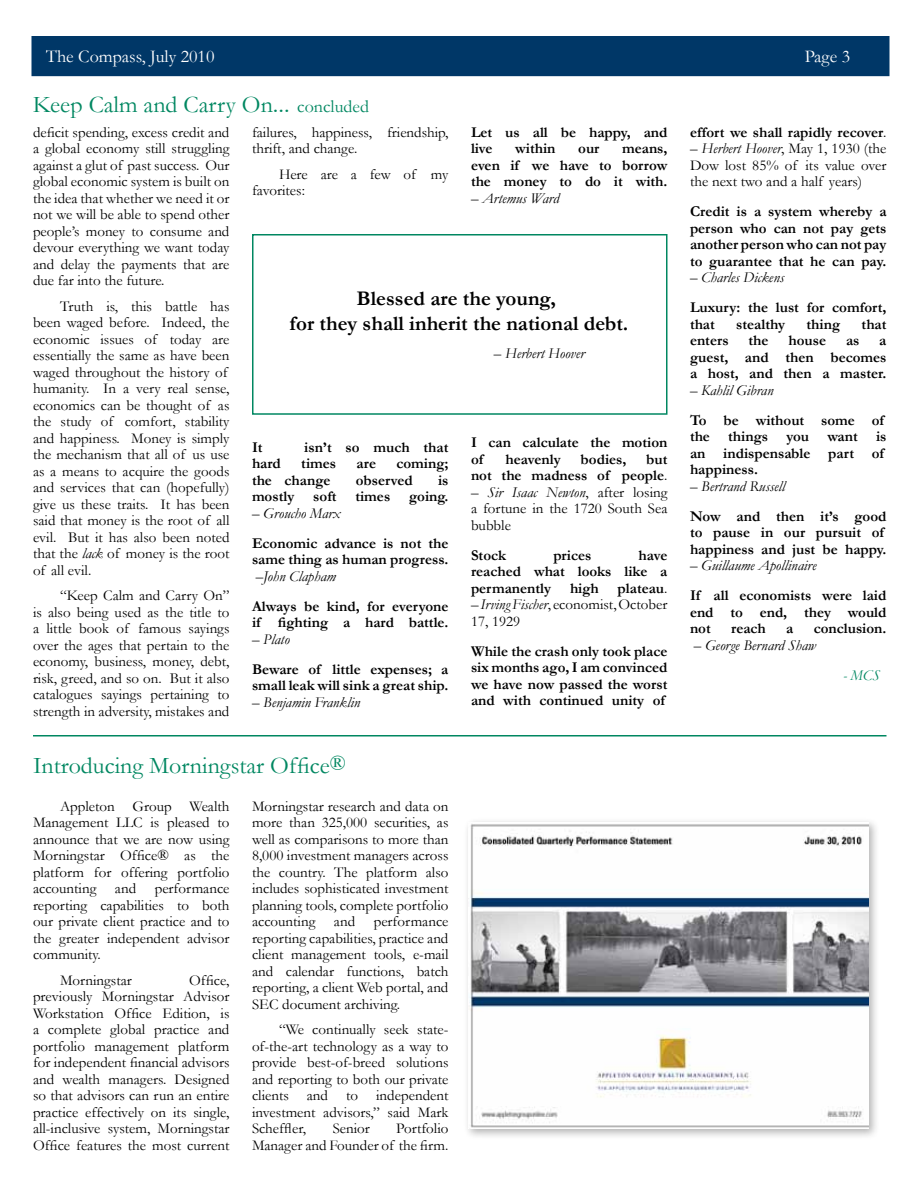
<style>
.page{position:relative;width:918px;height:1188px;background:#fff}
.page>*{position:absolute;margin:0;border:0;box-sizing:border-box;transform-origin:0 0}
.t1{font:24px "Garamond";color:#008761}
.t2{font:700 21px/25.2px "Garamond";color:#000;text-align:center}
.t3{font:18px "Garamond";color:#fff}
.t4{font:15px/16.5px "Garamond";color:#000;text-align:justify}
.t5{font:700 15px/16.5px "Garamond";color:#000}
.t6{font:italic 15px "Garamond";color:#000}
.t7{font:italic 15px "Garamond";color:#008761}
.s1{font-size:25.5px}
.s2{font-size:18px}
.s3{font-style:italic}
.s4{font-style:normal}
.s5{font-weight:400}
.s6{font-weight:400;font-style:italic}
.s7{font-size:21px}
</style>
<div class="page">
<div style="left:32px;top:36px;width:858px;height:40px;background:#003767"></div>
<hr style="left:33px;top:735px;width:853px;height:1px;background:#008761">
<div style="left:252px;top:234px;width:416px;height:181px;border:2px solid #008761"></div>
<div style="left:463px;top:817px;width:417px;height:323px;background:#000;opacity:.3"></div>
<img style="left:468px;top:822px;width:401px;height:307px">
<p class="t3" style="left:46px;top:44px;width:170px">The Compass, July 2010</p>
<p class="t3" style="left:805px;top:44px;width:47px">Page 3</p>
<h1 class="t1" style="left:33px;top:88px;width:338px">Keep Calm and Carry On<span class="s1">...</span> <span class="s2">concluded</span></h1>
<p class="t4" style="left:33px;top:124px;width:198px">deficit spending, excess credit and a global economy still struggling against a glut of past success. Our global economic system is built on the idea that whether we need it or not we will be able to spend other people’s money to consume and devour everything we want today and delay the payments that are due far into the future.</p>
<p class="t4" style="left:33px;top:297px;width:198px;text-align:left;text-indent:27px">Truth is, this battle has been waged before. Indeed, the economic issues of today are essentially the same as have been waged throughout the history of humanity. In a very real sense, economics can be thought of as the study of comfort, stability and happiness. Money is simply the mechanism that all of us use as a means to acquire the goods and services that can (hopefully) give us these traits. It has been said that money is the root of all evil. But it has also been noted that the <span class="s3">lack</span> of money is the root of all evil.</p>
<p class="t4" style="left:33px;top:587px;width:198px;text-indent:27px">“Keep Calm and Carry On” is also being used as the title to a little book of famous sayings over the ages that pertain to the economy, business, money, debt, risk, greed, and so on. But it also catalogues sayings pertaining to strength in adversity, mistakes and</p>
<p class="t4" style="left:252px;top:124px;width:198px">failures, happiness, friendship, thrift, and change.</p>
<p class="t4" style="left:252px;top:165px;width:198px;text-indent:27px">Here are a few of my favorites:</p>
<p class="t5" style="left:471px;top:124px;width:198px">Let us all be happy, and live</p>
<p class="t5" style="left:515px;top:140px;width:42px">within</p>
<p class="t5" style="left:578px;top:140px;width:23px">our</p>
<p class="t5" style="left:471px;top:140px;width:198px;text-align:justify;text-indent:151px">means, even if we have to borrow the money to do it with.</p>
<p class="t6" style="left:471px;top:188px;width:90px"><span class="s4">–</span> Artemus Ward</p>
<h2 class="t2" style="left:290px;top:286px;width:340px">Blessed are the young,<br>for they shall inherit the national debt.</h2>
<p class="t6" style="left:494px;top:343px;width:92px"><span class="s4">–</span> Herbert Hoover</p>
<p class="t5" style="left:252px;top:439px;width:12px">It</p>
<p class="t5" style="left:304px;top:439px;width:146px">isn’t so much that</p>
<p class="t5" style="left:252px;top:455px;width:30px">hard</p>
<p class="t5" style="left:301px;top:455px;width:36px">times</p>
<p class="t5" style="left:357px;top:455px;width:21px">are</p>
<p class="t5" style="left:396px;top:455px;width:54px">coming;</p>
<p class="t5" style="left:252px;top:472px;width:80px">the change</p>
<p class="t5" style="left:356px;top:472px;width:59px">observed</p>
<p class="t5" style="left:438px;top:472px;width:12px">is</p>
<p class="t5" style="left:252px;top:488px;width:44px">mostly</p>
<p class="t5" style="left:313px;top:488px;width:25px">soft</p>
<p class="t5" style="left:355px;top:488px;width:36px">times</p>
<p class="t5" style="left:409px;top:488px;width:41px">going.</p>
<p class="t5" style="left:252px;top:498px;width:198px;line-height:30px"><span class="s5">–</span> <span class="s6">Groucho Marx<br></span>Economic advance is not the</p>
<p class="t5" style="left:252px;top:551px;width:198px">same thing as human progress. <span class="s5">–</span><span class="s6">John Clapham</span></p>
<p class="t5" style="left:252px;top:598px;width:198px">Always be kind, for everyone if fighting a hard battle.</p>
<p class="t5" style="left:252px;top:624px;width:198px;line-height:30px"><span class="s5">–</span> <span class="s6">Plato<br></span>Beware of little expenses; a</p>
<p class="t5" style="left:252px;top:677px;width:198px">small leak will sink a great ship.</p>
<p class="t6" style="left:252px;top:692px;width:110px"><span class="s4">–</span> Benjamin Franklin</p>
<p class="t5" style="left:471px;top:434px;width:198px">I can calculate the motion of</p>
<p class="t5" style="left:505px;top:451px;width:57px">heavenly</p>
<p class="t5" style="left:581px;top:451px;width:47px">bodies,</p>
<p class="t5" style="left:471px;top:451px;width:198px;text-align:right">but<br>not the madness of people<span class="s5">.</span></p>
<p class="t4" style="left:471px;top:484px;width:198px">– <span class="s3">Sir Isaac Newton</span>, after losing a fortune in the 1720 South Sea bubble</p>
<p class="t5" style="left:471px;top:547px;width:37px">Stock</p>
<p class="t5" style="left:553px;top:547px;width:39px">prices</p>
<p class="t5" style="left:471px;top:547px;width:198px;text-align:justify;text-indent:168px">have reached what looks like a permanently high plateau<span class="s5">.</span></p>
<p class="t4" style="left:471px;top:596px;width:198px">– <span class="s3">Irving Fischer</span>, economist, October<br>17, 1929</p>
<p class="t5" style="left:471px;top:643px;width:198px;text-align:justify">While the crash only took place six months ago, I am convinced we have now passed the worst and with continued unity of</p>
<h1 class="t1" style="left:33px;top:749px;width:314px">Introducing Morningstar Office<span class="s7">®</span></h1>
<p class="t4" style="left:33px;top:797px;width:198px;text-indent:27px">Appleton Group Wealth Management LLC is pleased to announce that we are now using Morningstar Office® as the platform for offering portfolio accounting and performance reporting capabilities to both our private client practice and to the greater independent advisor community.</p>
<p class="t4" style="left:60px;top:971px;width:73px">Morningstar</p>
<p class="t4" style="left:33px;top:971px;width:198px;text-indent:156px">Office, previously Morningstar Advisor Workstation Office Edition, is a complete global practice and portfolio management platform for independent financial advisors and wealth managers. Designed so that advisors can run an entire practice effectively on its single, all-inclusive system, Morningstar Office features the most current</p>
<p class="t4" style="left:252px;top:797px;width:198px">Morningstar research and data on more than 325,000 securities, as well as comparisons to more than 8,000 investment managers across the country. The platform also includes sophisticated investment planning tools, complete portfolio accounting and performance reporting capabilities, practice and client management tools, e-mail and calendar functions, batch reporting, a client Web portal, and SEC document archiving.</p>
<p class="t4" style="left:252px;top:1021px;width:198px;text-indent:27px">“We continually seek state&shy;of-the-art technology as a way to provide best-of-breed solutions and reporting to both our private clients and to independent investment advisors,” said Mark Scheffler,</p>
<p class="t4" style="left:252px;top:1120px;width:198px;text-align:right">Portfolio<br>Manager and Founder of the firm.</p>
<p class="t4" style="left:333px;top:1120px;width:39px">Senior</p>
<p class="t5" style="left:690px;top:124px;width:198px">effort we shall rapidly recover<span class="s5">.</span></p>
<p class="t4" style="left:690px;top:140px;width:198px">– <span class="s3">Herbert Hoover</span>, May 1, 1930 (the Dow lost 85% of its value over the next two and a half years)</p>
<p class="t5" style="left:690px;top:203px;width:198px;text-align:justify">Credit is a system whereby a person who can not pay gets another person who can not pay to guarantee that he can pay.</p>
<p class="t5" style="left:690px;top:263px;width:198px;line-height:30px"><span class="s5">–</span> <span class="s6">Charles Dickens<br></span>Luxury: the lust for comfort,</p>
<p class="t5" style="left:690px;top:316px;width:26px">that</p>
<p class="t5" style="left:736px;top:316px;width:50px">stealthy</p>
<p class="t5" style="left:807px;top:316px;width:35px">thing</p>
<p class="t5" style="left:862px;top:316px;width:26px">that</p>
<p class="t5" style="left:690px;top:332px;width:40px">enters</p>
<p class="t5" style="left:749px;top:332px;width:22px">the</p>
<p class="t5" style="left:788px;top:332px;width:39px">house</p>
<p class="t5" style="left:846px;top:332px;width:15px">as</p>
<p class="t5" style="left:690px;top:332px;width:198px;text-align:justify;text-indent:189px">a guest, and then becomes a host, and then a master.</p>
<p class="t5" style="left:690px;top:375px;width:196px;line-height:30px"><span class="s5">–</span> <span class="s6">Kahlil Gibran<br></span>To be without some of</p>
<p class="t5" style="left:690px;top:428px;width:198px">the things you want is an indispensable part of happiness.</p>
<p class="t5" style="left:690px;top:471px;width:198px;line-height:30px"><span class="s5">–</span> <span class="s6">Bertrand Russell<br></span>Now and then it’s good</p>
<p class="t5" style="left:690px;top:524px;width:198px">to pause in our pursuit of happiness and just be happy.</p>
<p class="t5" style="left:690px;top:551px;width:198px;line-height:30px"><span class="s5">–</span> <span class="s6">Guillaume Apollinaire<br></span>If all economists were laid</p>
<p class="t5" style="left:690px;top:604px;width:198px">end to end, they would not</p>
<p class="t5" style="left:731px;top:620px;width:36px">reach</p>
<p class="t5" style="left:786px;top:620px;width:9px">a</p>
<p class="t5" style="left:814px;top:620px;width:74px">conclusion.</p>
<p class="t6" style="left:694px;top:635px;width:124px"><span class="s4">–</span> George Bernard Shaw</p>
<p class="t7" style="left:843px;top:665px;width:38px">- MCS</p>
</div>
